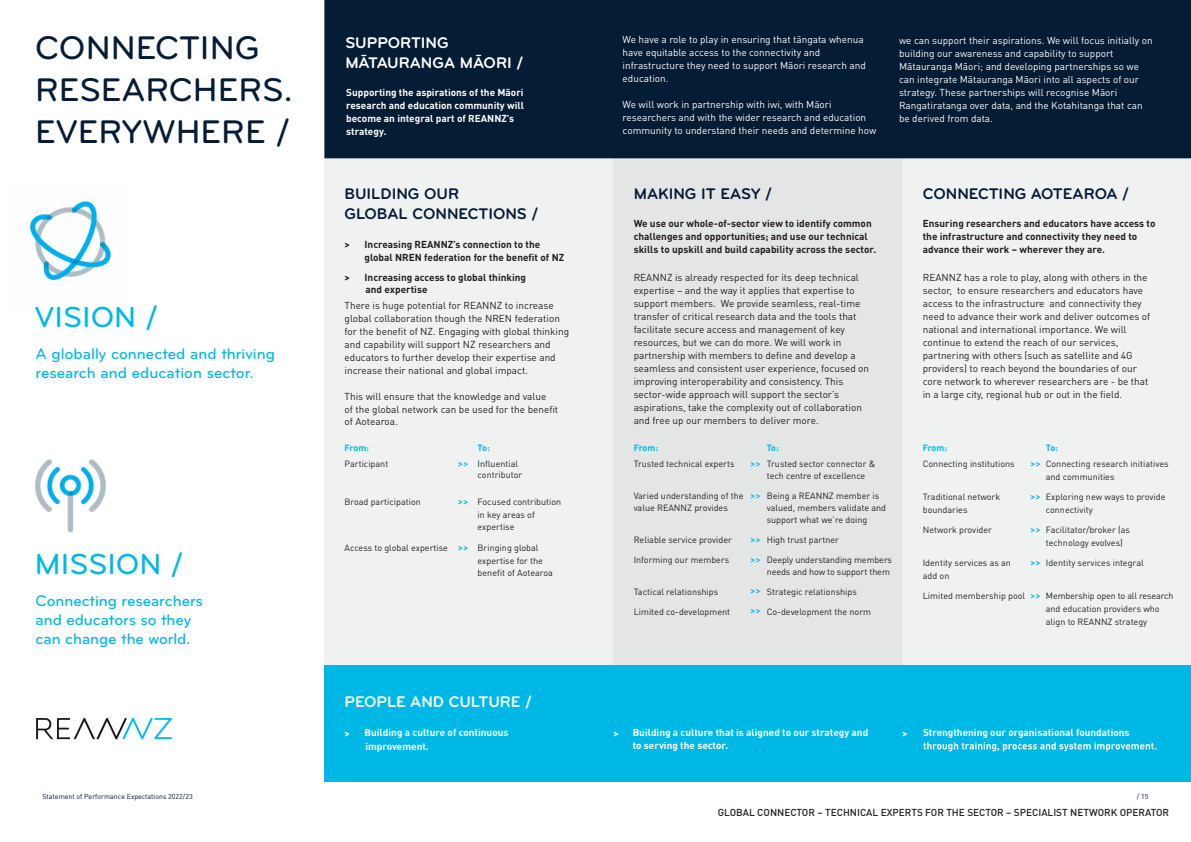
<style>
.page{position:relative;width:1191px;height:842px;background:#fff}
.page>*{position:absolute;margin:0;border:0;box-sizing:border-box;transform-origin:0 0}
.t1{font:500 34px/42px "Bryant";color:#051c35}
.t2{font:500 30px "Bryant";color:#00b8e6}
.t3{font:500 16px/19.2px "Bryant";letter-spacing:-.005em;color:#00b8e6}
.t4{font:700 16px/20px "Bryant";color:#051c35}
.t5{font:700 16px/20px "Bryant";color:#fff}
.t6{font:10px/13px "DIN Pro";color:#231f20}
.t7{font:10px/13px "DIN Pro";color:#fff}
.t8{font:700 10px/13px "DIN Pro";color:#231f20}
.t9{font:700 10px/13px "DIN Pro";color:#fff}
.t10{font:500 10px "DIN Pro";color:#231f20}
.t11{font:500 10px/20px "DIN Pro";color:#00b8e6}
.t12{font:9px/13px "DIN Pro";color:#231f20}
.t13{font:700 9px "DIN Pro";letter-spacing:-.015em;color:#00b8e6}
.t14{font:7px "DIN";color:#001537}
</style>
<div class="page">
<img style="left:34px;top:459px;width:72px;height:74px">
<div style="left:324px;top:158px;width:289px;height:609px;background:#f0f2f2"></div>
<div style="left:613px;top:158px;width:289px;height:605px;background:#e4e6e5"></div>
<div style="left:902px;top:158px;width:289px;height:605px;background:#f0f2f2"></div>
<svg style="left:36px;top:718px;width:136px;height:21px"></svg>
<img style="left:30px;top:201px;width:81px;height:79px">
<div style="left:324px;top:0;width:867px;height:158px;background:#051c35"></div>
<div style="left:324px;top:665px;width:867px;height:116px;background:#00b8e6"></div>
<svg style="left:923px;top:742px;width:233px;height:9px"></svg>
<p class="t1" style="left:35px;top:27px;width:259px">CONNECTING<br>RESEARCHERS.<br>EVERYWHERE /</p>
<p class="t2" style="left:35px;top:299px;width:125px">VISION /</p>
<p class="t3" style="left:36px;top:344px;width:241px">A globally connected and thriving research and education sector.</p>
<p class="t2" style="left:35px;top:546px;width:150px">MISSION /</p>
<p class="t3" style="left:36px;top:591px;width:169px">Connecting researchers and educators so they can change the world.</p>
<p class="t5" style="left:345px;top:32px;width:179px">SUPPORTING<br>MĀTAURANGA MĀORI /</p>
<p class="t9" style="left:346px;top:85px;width:179px">Supporting the aspirations of the Māori research and education community will become an integral part of REANNZ’s strategy.</p>
<p class="t4" style="left:344px;top:184px;width:195px">BUILDING OUR<br>GLOBAL CONNECTIONS /</p>
<p class="t8" style="left:344px;top:237px;width:7px">&gt;</p>
<p class="t8" style="left:344px;top:270px;width:7px">&gt;</p>
<p class="t8" style="left:364px;top:237px;width:201px">Increasing REANNZ’s connection to the global NREN federation for the benefit of NZ</p>
<p class="t8" style="left:364px;top:270px;width:163px;line-height:12.3px">Increasing access to global thinking and expertise</p>
<p class="t6" style="left:344px;top:298px;width:226px">There is huge potential for REANNZ to increase global collaboration though the NREN federation for the benefit of NZ. Engaging with global thinking and capability will support NZ researchers and educators to further develop their expertise and increase their national and global impact.</p>
<p class="t6" style="left:344px;top:389px;width:215px;line-height:12.6px">This will ensure that the knowledge and value<br>of the global network can be used for the benefit of Aotearoa.</p>
<p class="t13" style="left:344px;top:440px;width:26px">From:</p>
<p class="t13" style="left:477px;top:440px;width:14px">To:</p>
<p class="t12" style="left:344px;top:456px;width:45px">Participant</p>
<p class="t12" style="left:344px;top:494px;width:78px">Broad participation</p>
<p class="t12" style="left:344px;top:540px;width:105px">Access to global expertise</p>
<p class="t11" style="left:458px;top:452px;width:12px">&gt;&gt;</p>
<p class="t11" style="left:458px;top:490px;width:12px">&gt;&gt;</p>
<p class="t11" style="left:458px;top:536px;width:12px">&gt;&gt;</p>
<p class="t12" style="left:477px;top:457px;width:46px;line-height:11.1px">Influential contributor</p>
<p class="t12" style="left:477px;top:494px;width:85px">Focused contribution in key areas of</p>
<p class="t12" style="left:477px;top:519px;width:38px">expertise</p>
<p class="t12" style="left:477px;top:541px;width:77px;line-height:12.7px">Bringing global expertise for the benefit of Aotearoa</p>
<p class="t7" style="left:622px;top:33px;width:245px">We have a role to play in ensuring that tāngata whenua have equitable access to the connectivity and infrastructure they need to support Māori research and education.</p>
<p class="t7" style="left:622px;top:98px;width:255px">We will work in partnership with iwi, with Māori researchers and with the wider research and education community to understand their needs and determine how</p>
<p class="t7" style="left:899px;top:33px;width:255px">we can support their aspirations. We will focus initially on building our awareness and capability to support Mātauranga Māori; and developing partnerships so we can integrate Mātauranga Māori into all aspects of our strategy. These partnerships will recognise Māori Rangatiratanga over data, and the Kotahitanga that can be derived from data.</p>
<p class="t4" style="left:633px;top:184px;width:140px">MAKING IT EASY /</p>
<p class="t4" style="left:922px;top:184px;width:208px">CONNECTING AOTEAROA /</p>
<p class="t8" style="left:633px;top:216px;width:244px">We use our whole-of-sector view to identify common challenges and opportunities; and use our technical skills to upskill and build capability across the sector.</p>
<p class="t8" style="left:922px;top:216px;width:234px">Ensuring researchers and educators have access to the infrastructure and connectivity they need to advance their work – wherever they are.</p>
<p class="t6" style="left:633px;top:270px;width:237px">REANNZ is already respected for its deep technical expertise – and the way it applies that expertise to support members. We provide seamless, real-time transfer of critical research data and the tools that facilitate secure access and management of key resources, but we can do more. We will work in partnership with members to define and develop a seamless and consistent user experience, focused on improving interoperability and consistency. This sector-wide approach will support the sector’s aspirations, take the complexity out of collaboration and free up our members to deliver more.</p>
<p class="t6" style="left:922px;top:270px;width:229px">REANNZ has a role to play, along with others in the sector, to ensure researchers and educators have access to the infrastructure and connectivity they need to advance their work and deliver outcomes of national and international importance. We will continue to extend the reach of our services, partnering with others (such as satellite and 4G providers) to reach beyond the boundaries of our core network to wherever researchers are - be that in a large city, regional hub or out in the field.</p>
<p class="t13" style="left:633px;top:440px;width:26px">From:</p>
<p class="t13" style="left:766px;top:440px;width:14px">To:</p>
<p class="t13" style="left:922px;top:440px;width:26px">From:</p>
<p class="t13" style="left:1045px;top:440px;width:14px">To:</p>
<p class="t12" style="left:766px;top:457px;width:110px;line-height:12px">Trusted sector connector &amp; tech centre of excellence</p>
<p class="t12" style="left:766px;top:489px;width:121px;line-height:12px">Being a REANNZ member is valued, members validate and support what we’re doing</p>
<p class="t12" style="left:766px;top:532px;width:74px">High trust partner</p>
<p class="t12" style="left:766px;top:553px;width:127px;line-height:12px">Deeply understanding members needs and how to support them</p>
<p class="t12" style="left:766px;top:584px;width:92px">Strategic relationships</p>
<p class="t12" style="left:766px;top:604px;width:106px">Co-development the norm</p>
<p class="t12" style="left:633px;top:456px;width:102px">Trusted technical experts</p>
<p class="t12" style="left:633px;top:489px;width:111px;line-height:12px">Varied understanding of the value REANNZ provides</p>
<p class="t12" style="left:633px;top:532px;width:100px">Reliable service provider</p>
<p class="t12" style="left:633px;top:552px;width:97px">Informing our members</p>
<p class="t12" style="left:633px;top:584px;width:86px">Tactical relationships</p>
<p class="t12" style="left:633px;top:604px;width:98px">Limited co-development</p>
<p class="t11" style="left:750px;top:452px;width:12px">&gt;&gt;</p>
<p class="t11" style="left:750px;top:484px;width:12px">&gt;&gt;</p>
<p class="t11" style="left:750px;top:528px;width:12px">&gt;&gt; &gt;&gt;</p>
<p class="t11" style="left:750px;top:579px;width:12px">&gt;&gt; &gt;&gt;</p>
<p class="t12" style="left:922px;top:456px;width:93px">Connecting institutions</p>
<p class="t12" style="left:922px;top:489px;width:79px">Traditional network boundaries</p>
<p class="t12" style="left:922px;top:522px;width:71px">Network provider</p>
<p class="t12" style="left:922px;top:555px;width:90px">Identity services as an add on</p>
<p class="t12" style="left:922px;top:588px;width:104px">Limited membership pool</p>
<p class="t12" style="left:1045px;top:456px;width:124px">Connecting research initiatives and communities</p>
<p class="t12" style="left:1045px;top:489px;width:121px">Exploring new ways to provide connectivity</p>
<p class="t12" style="left:1045px;top:522px;width:86px">Facilitator/broker (as technology evolves)</p>
<p class="t12" style="left:1045px;top:555px;width:99px">Identity services integral</p>
<p class="t12" style="left:1045px;top:588px;width:129px">Membership open to all research and education providers who align to REANNZ strategy</p>
<p class="t11" style="left:1030px;top:452px;width:12px">&gt;&gt;</p>
<p class="t11" style="left:1030px;top:485px;width:12px">&gt;&gt;</p>
<p class="t11" style="left:1030px;top:518px;width:12px">&gt;&gt;</p>
<p class="t11" style="left:1030px;top:551px;width:12px">&gt;&gt;</p>
<p class="t11" style="left:1030px;top:584px;width:12px">&gt;&gt;</p>
<p class="t5" style="left:344px;top:692px;width:189px">PEOPLE AND CULTURE /</p>
<p class="t9" style="left:364px;top:725px;width:145px;line-height:13.6px">Building a culture of continuous improvement.</p>
<p class="t9" style="left:613px;top:725px;width:7px">&gt;</p>
<p class="t9" style="left:902px;top:725px;width:229px">&gt; Strengthening our organisational foundations</p>
<p class="t9" style="left:344px;top:725px;width:7px">&gt;</p>
<p class="t9" style="left:632px;top:725px;width:237px">Building a culture that is aligned to our strategy and to serving the sector.</p>
<p class="t14" style="left:43px;top:792px;width:152px">Statement of Performance Expectations 2022/23</p>
<p class="t14" style="left:1136px;top:792px;width:13px">/ 15</p>
<p class="t10" style="left:718px;top:804px;width:453px">GLOBAL CONNECTOR – TECHNICAL EXPERTS FOR THE SECTOR – SPECIALIST NETWORK OPERATOR</p>
</div>
